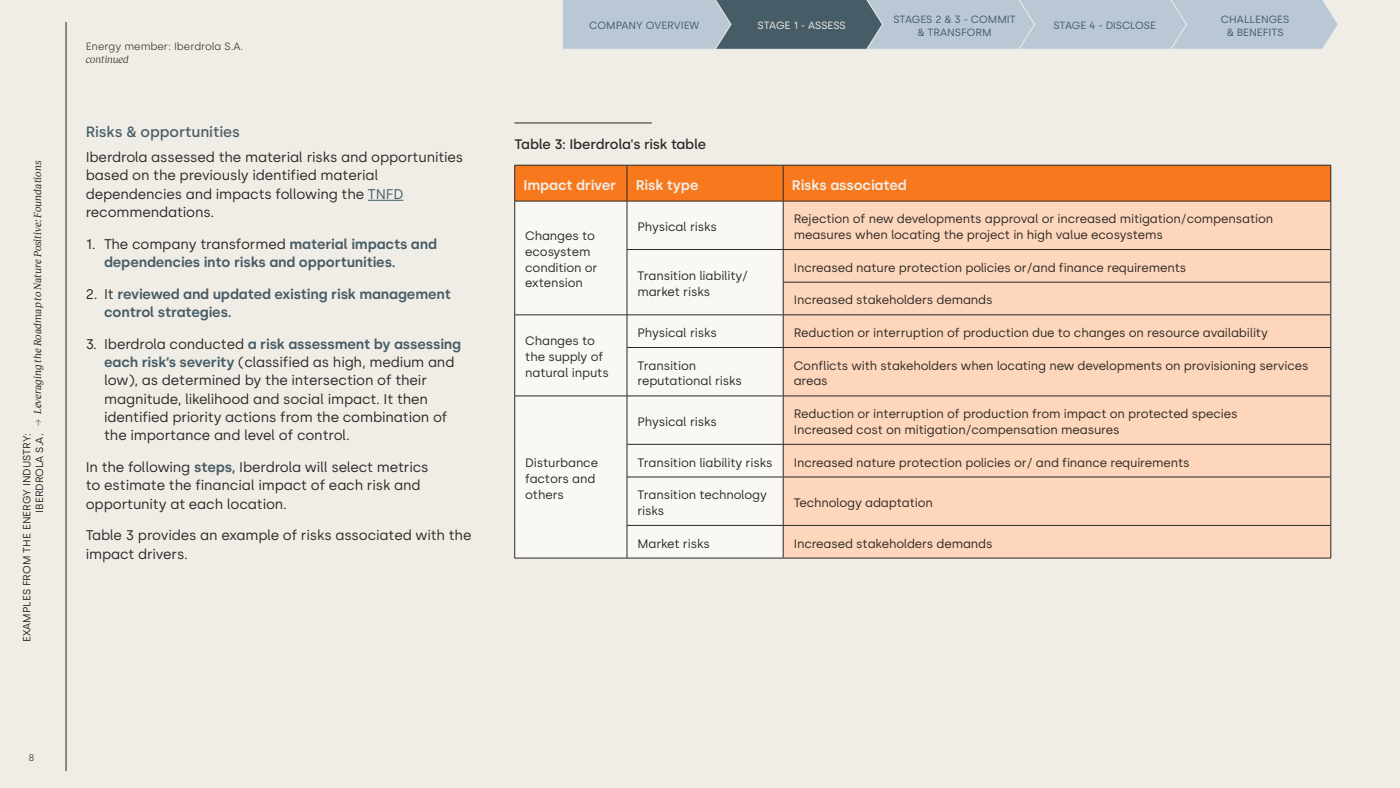
<style>
.page{position:relative;width:1400px;height:788px;background:#f0ede6}
.page>*{position:absolute;margin:0;border:0;box-sizing:border-box;transform-origin:0 0}
.t1{font:500 14.88px "Silka";letter-spacing:-.005em;color:#465c66}
.t2{font:14px/18.4px "Silka";letter-spacing:-.01em;color:#2a2825}
.t3{font:600 14px/18.4px "Silka";letter-spacing:-.01em;color:#465c66}
.t4{font:600 14px "Silka";letter-spacing:-.01em;color:#f0ede6}
.t5{font:500 13.83px "Silka";letter-spacing:-.015em;color:#2a2825}
.t6{font:12.25px/15.8px "Silka";letter-spacing:-.01em;color:#2a2825}
.t7{font:10.5px/12.6px "Silka";color:#465c66;text-align:center}
.t8{font:italic 10.5px "Reckless";color:#2a2825}
.t9{font:10.5px "Silka";color:#2a2825}
.t10{font:300 10.5px "Silka";color:#2a2825}
.t11{font:10.5px "Silka";color:#f0ede6}
.t12{font:italic 300 10.5px "Reckless";letter-spacing:-.01em;color:#2a2825}
.t13{font:300 9.62px "Silka";color:#2a2825}
.s1{font-family:"Silka";font-style:normal}
.s2{color:#465c66}
.s3{font-weight:400;color:#2a2825}
.s4{font-weight:600;color:#465c66}
</style>
<div class="page">
<hr style="left:66px;top:22px;width:1px;height:749px;background:#2a2825">
<hr style="left:368px;top:200px;width:35px;height:1px;background:#465c66">
<hr style="left:514px;top:122px;width:138px;height:1px;background:#2a2825">
<div style="left:515px;top:166px;width:816px;height:35px;background:#f8781e"></div>
<div style="left:515px;top:202px;width:268px;height:355px;background:#f9f8f5"></div>
<div style="left:784px;top:202px;width:547px;height:355px;background:#fdd6bb"></div>
<hr style="left:514px;top:165px;width:113px;height:1px;background:#2a2825">
<hr style="left:514px;top:165px;width:1px;height:36px;background:#2a2825">
<hr style="left:627px;top:165px;width:156px;height:1px;background:#2a2825">
<hr style="left:627px;top:165px;width:1px;height:36px;background:#2a2825">
<hr style="left:783px;top:165px;width:548px;height:1px;background:#2a2825">
<hr style="left:783px;top:165px;width:1px;height:36px;background:#2a2825">
<hr style="left:1331px;top:165px;width:1px;height:36px;background:#2a2825">
<hr style="left:514px;top:201px;width:113px;height:1px;background:#2a2825">
<hr style="left:514px;top:201px;width:1px;height:48px;background:#2a2825">
<hr style="left:627px;top:201px;width:156px;height:1px;background:#2a2825">
<hr style="left:627px;top:201px;width:1px;height:48px;background:#2a2825">
<hr style="left:783px;top:201px;width:548px;height:1px;background:#2a2825">
<hr style="left:783px;top:201px;width:1px;height:48px;background:#2a2825">
<hr style="left:1331px;top:201px;width:1px;height:48px;background:#2a2825">
<hr style="left:514px;top:249px;width:1px;height:33px;background:#2a2825">
<hr style="left:627px;top:249px;width:156px;height:1px;background:#2a2825">
<hr style="left:627px;top:250px;width:1px;height:32px;background:#2a2825">
<hr style="left:783px;top:249px;width:548px;height:1px;background:#2a2825">
<hr style="left:783px;top:250px;width:1px;height:32px;background:#2a2825">
<hr style="left:1331px;top:250px;width:1px;height:32px;background:#2a2825">
<hr style="left:514px;top:282px;width:1px;height:32px;background:#2a2825">
<hr style="left:627px;top:282px;width:1px;height:32px;background:#2a2825">
<hr style="left:783px;top:282px;width:548px;height:1px;background:#2a2825">
<hr style="left:783px;top:282px;width:1px;height:32px;background:#2a2825">
<hr style="left:1331px;top:282px;width:1px;height:32px;background:#2a2825">
<hr style="left:514px;top:314px;width:113px;height:1px;background:#2a2825">
<hr style="left:514px;top:315px;width:1px;height:32px;background:#2a2825">
<hr style="left:627px;top:314px;width:156px;height:1px;background:#2a2825">
<hr style="left:627px;top:315px;width:1px;height:32px;background:#2a2825">
<hr style="left:783px;top:314px;width:548px;height:1px;background:#2a2825">
<hr style="left:783px;top:315px;width:1px;height:32px;background:#2a2825">
<hr style="left:1331px;top:315px;width:1px;height:32px;background:#2a2825">
<hr style="left:514px;top:347px;width:1px;height:48px;background:#2a2825">
<hr style="left:627px;top:347px;width:156px;height:1px;background:#2a2825">
<hr style="left:627px;top:347px;width:1px;height:48px;background:#2a2825">
<hr style="left:783px;top:347px;width:548px;height:1px;background:#2a2825">
<hr style="left:783px;top:347px;width:1px;height:48px;background:#2a2825">
<hr style="left:1331px;top:347px;width:1px;height:48px;background:#2a2825">
<hr style="left:514px;top:395px;width:113px;height:1px;background:#2a2825">
<hr style="left:514px;top:396px;width:1px;height:48px;background:#2a2825">
<hr style="left:627px;top:395px;width:156px;height:1px;background:#2a2825">
<hr style="left:627px;top:396px;width:1px;height:48px;background:#2a2825">
<hr style="left:783px;top:395px;width:548px;height:1px;background:#2a2825">
<hr style="left:783px;top:396px;width:1px;height:48px;background:#2a2825">
<hr style="left:1331px;top:396px;width:1px;height:48px;background:#2a2825">
<hr style="left:514px;top:444px;width:1px;height:33px;background:#2a2825">
<hr style="left:627px;top:444px;width:156px;height:1px;background:#2a2825">
<hr style="left:627px;top:444px;width:1px;height:32px;background:#2a2825">
<hr style="left:783px;top:444px;width:548px;height:1px;background:#2a2825">
<hr style="left:783px;top:444px;width:1px;height:32px;background:#2a2825">
<hr style="left:1331px;top:444px;width:1px;height:32px;background:#2a2825">
<hr style="left:514px;top:477px;width:1px;height:48px;background:#2a2825">
<hr style="left:627px;top:476px;width:156px;height:1px;background:#2a2825">
<hr style="left:627px;top:477px;width:1px;height:48px;background:#2a2825">
<hr style="left:783px;top:476px;width:548px;height:1px;background:#2a2825">
<hr style="left:783px;top:477px;width:1px;height:48px;background:#2a2825">
<hr style="left:1331px;top:477px;width:1px;height:48px;background:#2a2825">
<hr style="left:514px;top:525px;width:1px;height:32px;background:#2a2825">
<hr style="left:627px;top:525px;width:156px;height:1px;background:#2a2825">
<hr style="left:627px;top:525px;width:1px;height:32px;background:#2a2825">
<hr style="left:783px;top:525px;width:548px;height:1px;background:#2a2825">
<hr style="left:783px;top:525px;width:1px;height:32px;background:#2a2825">
<hr style="left:1331px;top:525px;width:1px;height:32px;background:#2a2825">
<hr style="left:514px;top:557px;width:113px;height:1px;background:#2a2825">
<hr style="left:627px;top:557px;width:156px;height:1px;background:#2a2825">
<hr style="left:783px;top:557px;width:548px;height:1px;background:#2a2825">
<svg style="left:563px;top:0;width:775px;height:50px;background:#a5b4bf"></svg>
<p class="t8" style="left:30px;top:512px;width:353px;rotate:-90deg"><span class="s1">IBERDROLA S.A.</span> → Leveraging the Roadmap to Nature Positive: Foundations</p>
<p class="t9" style="left:21px;top:642px;width:210px;rotate:-90deg">EXAMPLES FROM THE ENERGY INDUSTRY:</p>
<p class="t10" style="left:86px;top:40px;width:159px">Energy member: Iberdrola S.A.</p>
<p class="t12" style="left:86px;top:51px;width:45px">continued</p>
<p class="t1" style="left:86px;top:123px;width:156px">Risks &amp; opportunities</p>
<p class="t2" style="left:86px;top:148px;width:379px">Iberdrola assessed the material risks and opportunities based on the previously identified material dependencies and impacts following the <span class="s2">TNFD </span>recommendations.</p>
<p class="t3" style="left:104px;top:235px;width:334px;text-indent:-18px"><span class="s3">1. The company transformed</span> material impacts and dependencies into risks and opportunities.</p>
<p class="t3" style="left:104px;top:284px;width:348px;text-indent:-18px"><span class="s3">2. It</span> reviewed and updated existing risk management control strategies.</p>
<p class="t2" style="left:104px;top:334px;width:359px;text-indent:-18px">3. Iberdrola conducted <span class="s4">a risk assessment by assessing each risk’s severity</span> (classified as high, medium and low), as determined by the intersection of their magnitude, likelihood and social impact. It then identified priority actions from the combination of the importance and level of control.</p>
<p class="t2" style="left:86px;top:458px;width:344px">In the following <span class="s4">steps,</span> Iberdrola will select metrics to estimate the financial impact of each risk and opportunity at each location.</p>
<p class="t2" style="left:86px;top:526px;width:387px">Table 3 provides an example of risks associated with the impact drivers.</p>
<p class="t7" style="left:589px;top:19px;width:112px">COMPANY OVERVIEW</p>
<p class="t11" style="left:758px;top:19px;width:90px">STAGE 1 - ASSESS</p>
<p class="t7" style="left:1053px;top:19px;width:104px">STAGE 4 - DISCLOSE</p>
<p class="t7" style="left:1221px;top:13px;width:70px">CHALLENGES &amp; BENEFITS</p>
<p class="t7" style="left:893px;top:13px;width:124px">STAGES 2 &amp; 3 - COMMIT &amp; TRANSFORM</p>
<p class="t5" style="left:514px;top:135px;width:193px">Table 3: Iberdrola's risk table</p>
<p class="t4" style="left:523px;top:176px;width:94px">Impact driver</p>
<p class="t4" style="left:636px;top:176px;width:64px">Risk type</p>
<p class="t4" style="left:792px;top:176px;width:116px">Risks associated</p>
<p class="t6" style="left:525px;top:228px;width:74px">Changes to ecosystem condition or extension</p>
<p class="t6" style="left:637px;top:219px;width:81px">Physical risks</p>
<p class="t6" style="left:794px;top:211px;width:481px">Rejection of new developments approval or increased mitigation/compensation measures when locating the project in high value ecosystems</p>
<p class="t6" style="left:637px;top:268px;width:112px">Transition liability/ market risks</p>
<p class="t6" style="left:794px;top:259px;width:394px">Increased nature protection policies or/and finance requirements</p>
<p class="t6" style="left:794px;top:292px;width:200px">Increased stakeholders demands</p>
<p class="t6" style="left:525px;top:333px;width:85px">Changes to the supply of natural inputs</p>
<p class="t6" style="left:525px;top:455px;width:74px">Disturbance factors and others</p>
<p class="t6" style="left:638px;top:325px;width:81px">Physical risks</p>
<p class="t6" style="left:794px;top:325px;width:476px">Reduction or interruption of production due to changes on resource availability</p>
<p class="t6" style="left:638px;top:357px;width:106px">Transition reputational risks</p>
<p class="t6" style="left:794px;top:357px;width:516px">Conflicts with stakeholders when locating new developments on provisioning services areas</p>
<p class="t6" style="left:638px;top:414px;width:81px">Physical risks</p>
<p class="t6" style="left:794px;top:406px;width:445px">Reduction or interruption of production from impact on protected species<br>Increased cost on mitigation/compensation measures</p>
<p class="t6" style="left:638px;top:454px;width:137px">Transition liability risks</p>
<p class="t6" style="left:794px;top:454px;width:397px">Increased nature protection policies or/ and finance requirements</p>
<p class="t6" style="left:638px;top:487px;width:131px">Transition technology risks</p>
<p class="t6" style="left:794px;top:495px;width:141px">Technology adaptation</p>
<p class="t6" style="left:638px;top:535px;width:74px">Market risks</p>
<p class="t6" style="left:794px;top:535px;width:200px">Increased stakeholders demands</p>
<p class="t13" style="left:28px;top:751px;width:8px">8</p>
</div>
